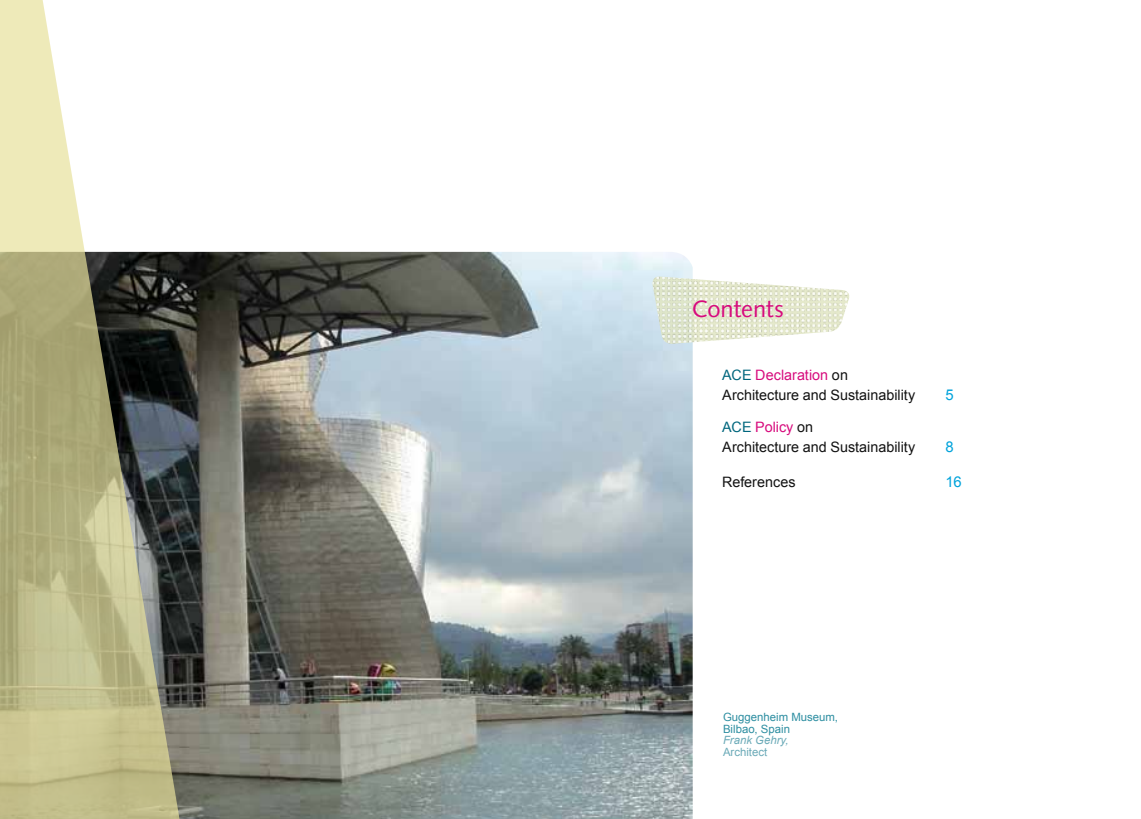
<style>
.page{position:relative;width:1141px;height:819px;background:#fff}
.page>*{position:absolute;margin:0;border:0;box-sizing:border-box;transform-origin:0 0}
.t1{font:23.62px "Syntax";letter-spacing:-.005em;color:#d70b7d}
.t2{font:14.88px "Arial";color:#00a3db}
.t3{font:14.35px/20.1px "Arial";color:#121212}
.t4{font:11.38px/12.2px "Arial";color:#2d8ea1}
.t5{font:italic 11.38px "Arial";color:#6baab8}
.t6{font:11.38px "Arial";color:#6baab8}
.s1{color:#00667d}
.s2{color:#d70b7d}
</style>
<div class="page">
<img style="left:186px;top:252px;width:507px;height:567px">
<svg style="left:0;top:0;width:186px;height:819px"></svg>
<img style="left:651px;top:276px;width:199px;height:68px">
<h1 class="t1" style="left:692px;top:295px;width:93px">Contents</h1>
<p class="t3" style="left:722px;top:364px;width:195px"><span class="s1">ACE</span> <span class="s2">Declaration</span> on<br>Architecture and Sustainability</p>
<p class="t3" style="left:722px;top:417px;width:194px"><span class="s1">ACE</span> <span class="s2">Policy</span> on<br>Architecture and Sustainability</p>
<p class="t2" style="left:945px;top:386px;width:10px">5</p>
<p class="t2" style="left:945px;top:439px;width:10px">8</p>
<p class="t3" style="left:722px;top:471px;width:75px">References</p>
<p class="t2" style="left:945px;top:473px;width:18px">16</p>
<p class="t4" style="left:723px;top:710px;width:117px">Guggenheim Museum,<br>Bilbao, Spain</p>
<p class="t5" style="left:723px;top:733px;width:67px">Frank Gehry,</p>
<p class="t6" style="left:723px;top:745px;width:46px">Architect</p>
</div>
